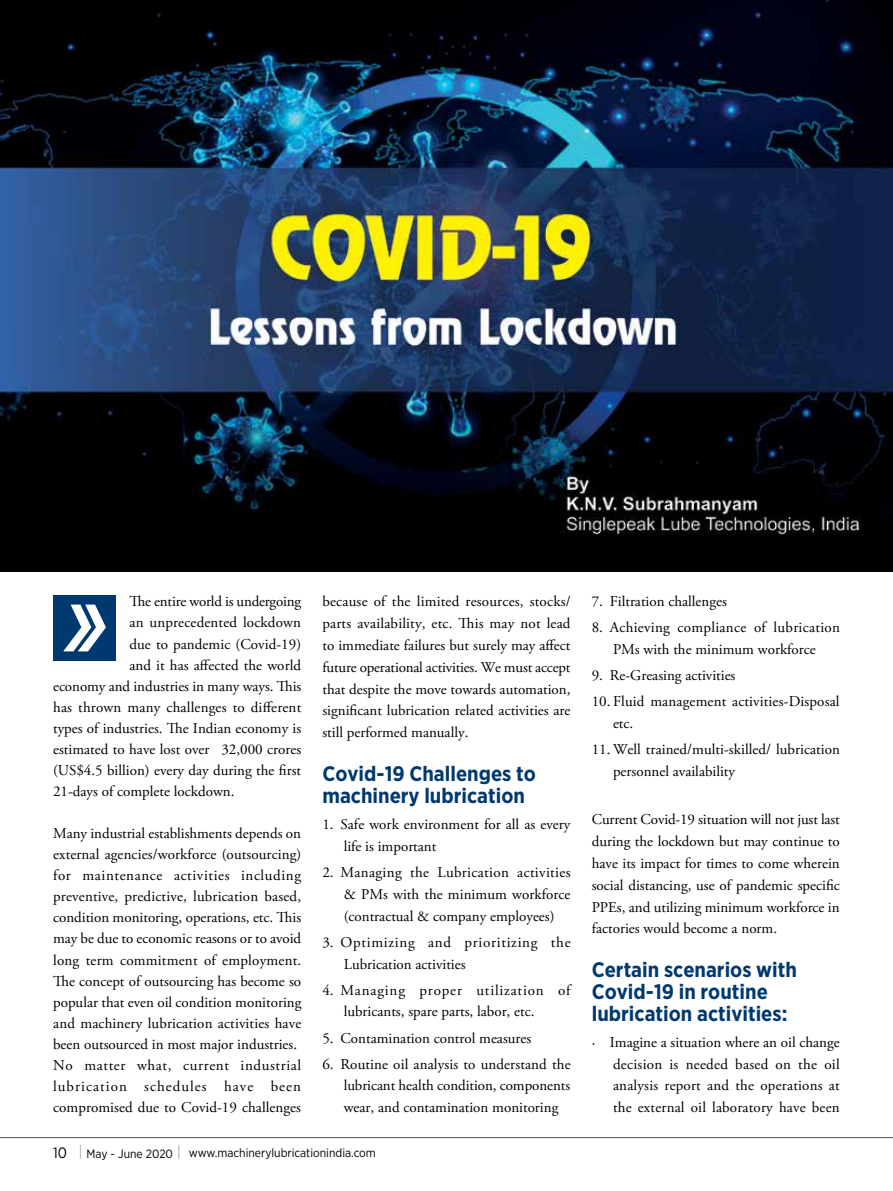
<style>
.page{position:relative;width:893px;height:1191px;background:#fff}
.page>*{position:absolute;margin:0;border:0;box-sizing:border-box;transform-origin:0 0}
.t1{font:700 21px/21.8px "Gotham Narrow";color:#00396f}
.t2{font:15px/21px "Adobe Garamond Pro";color:#000;text-align:justify}
.t3{font:15px/21.8px "Adobe Garamond Pro";letter-spacing:.03em;color:#000}
.t4{font:15px/21.9px "Adobe Garamond Pro";letter-spacing:.02em;color:#000;text-align:center}
.t5{font:15px/21.9px "Adobe Garamond Pro";letter-spacing:.05em;color:#000}
.t6{font:12px "Gotham Narrow";color:#000}
.s1{font-size:15px}
.s2{font-size:15px;color:#a7a9ac}
</style>
<div class="page">
<hr style="left:0;top:1137px;width:893px;height:1px;background:#575454">
<div style="left:53px;top:595px;width:63px;height:65px;background:#00396f"></div>
<svg style="left:63px;top:604px;width:43px;height:47px"></svg>
<img style="left:0;top:0;width:893px;height:571px">
<p class="t2" style="left:129px;top:591px;width:173px">The entire world is undergoing</p>
<p class="t2" style="left:129px;top:612px;width:173px">an unprecedented lockdown</p>
<p class="t2" style="left:129px;top:634px;width:173px">due to pandemic (Covid-19)</p>
<p class="t2" style="left:129px;top:655px;width:173px">and it has affected the world</p>
<p class="t2" style="left:53px;top:676px;width:250px">economy and industries in many ways. This</p>
<p class="t2" style="left:53px;top:697px;width:250px">has thrown many challenges to different</p>
<p class="t2" style="left:53px;top:718px;width:250px">types of industries. The Indian economy is</p>
<p class="t2" style="left:53px;top:739px;width:250px">estimated to have lost over ₹32,000 crores</p>
<p class="t2" style="left:53px;top:760px;width:250px">(US$4.5 billion) every day during the first</p>
<p class="t2" style="left:53px;top:781px;width:183px">21-days of complete lockdown.</p>
<p class="t2" style="left:53px;top:823px;width:250px;text-align:left">Many industrial establishments depends on external agencies/workforce (outsourcing) for maintenance activities including preventive, predictive, lubrication based, condition monitoring, operations, etc. This may be due to economic reasons or to avoid long term commitment of employment.<br>The concept of outsourcing has become so popular that even oil condition monitoring and machinery lubrication activities have been outsourced in most major industries.<br>No matter what, current industrial lubrication schedules have been compromised due to Covid-19 challenges</p>
<p class="t2" style="left:322px;top:591px;width:250px;line-height:21.8px">because of the limited resources, stocks/ parts availability, etc. This may not lead to immediate failures but surely may affect future operational activities. We must accept that despite the move towards automation, significant lubrication related activities are still performed manually.</p>
<h1 class="t1" style="left:322px;top:762px;width:215px">Covid-19 Challenges to machinery lubrication</h1>
<p class="t2" style="left:344px;top:814px;width:228px;line-height:21.9px;text-indent:-21px">1. Safe work environment for all as every life is important</p>
<p class="t2" style="left:344px;top:861px;width:228px;line-height:21.9px;text-indent:-21px">2. Managing the Lubrication activities &amp; PMs with the minimum workforce (contractual &amp; company employees)</p>
<p class="t5" style="left:344px;top:931px;width:228px;text-indent:-21px">3. Optimizing and prioritizing the<br>Lubrication activities</p>
<p class="t3" style="left:344px;top:979px;width:228px;text-indent:-21px">4. Managing proper utilization of lubricants, spare parts, labor, etc.</p>
<p class="t2" style="left:322px;top:1027px;width:210px">5. Contamination control measures</p>
<p class="t2" style="left:344px;top:1053px;width:228px;line-height:21.9px;text-indent:-21px">6. Routine oil analysis to understand the lubricant health condition, components wear, and contamination monitoring</p>
<p class="t6" style="left:53px;top:1145px;width:324px"><span class="s1">10</span> <span class="s2">|</span> May - June 2020 <span class="s2">|</span> www.machinerylubricationindia.com</p>
<p class="t2" style="left:592px;top:591px;width:137px">7. Filtration challenges</p>
<p class="t4" style="left:592px;top:617px;width:250px">8. Achieving compliance of lubrication<br>PMs with the minimum workforce</p>
<p class="t2" style="left:592px;top:665px;width:145px">9. Re-Greasing activities</p>
<p class="t2" style="left:613px;top:691px;width:228px;line-height:21.8px;text-indent:-21px">10. Fluid management activities-Disposal etc.</p>
<p class="t2" style="left:613px;top:739px;width:228px;line-height:21.8px;text-indent:-21px">11. Well trained/multi-skilled/ lubrication personnel availability</p>
<p class="t2" style="left:592px;top:809px;width:250px;line-height:21.8px">Current Covid-19 situation will not just last during the lockdown but may continue to have its impact for times to come wherein social distancing, use of pandemic specific PPEs, and utilizing minimum workforce in factories would become a norm.</p>
<h1 class="t1" style="left:592px;top:958px;width:207px">Certain scenarios with<br>Covid-19 in routine lubrication activities:</h1>
<p class="t2" style="left:613px;top:1031px;width:228px;line-height:21.9px;text-indent:-21px">· Imagine a situation where an oil change decision is needed based on the oil analysis report and the operations at the external oil laboratory have been</p>
</div>
